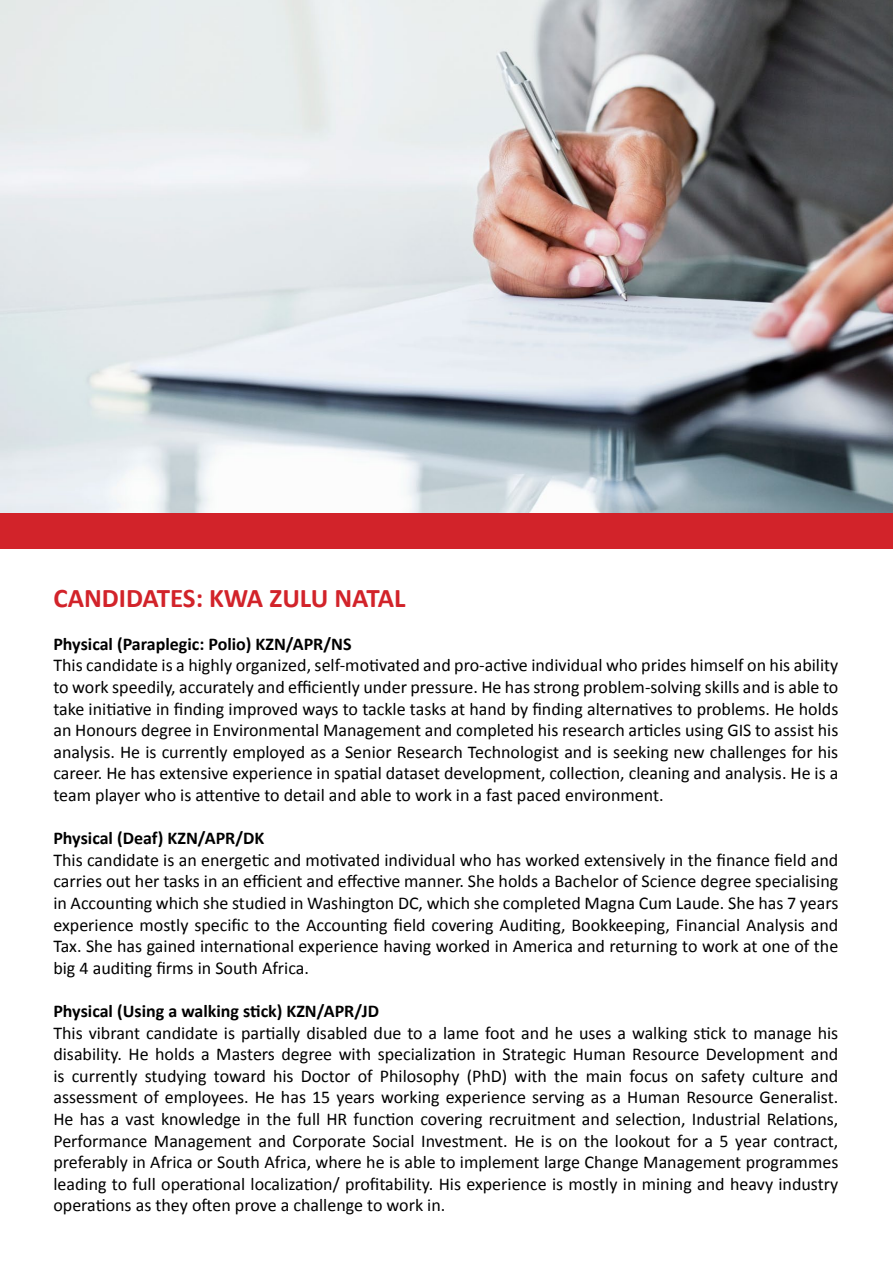
<style>
.page{position:relative;width:893px;height:1263px;background:#fff}
.page>*{position:absolute;margin:0;border:0;box-sizing:border-box;transform-origin:0 0}
.t1{font:700 27px "Calibri";color:#d2232a}
.t2{font:18px/21.6px "Calibri";color:#000;text-align:justify}
.t3{font:700 18px "Calibri";color:#000}
</style>
<div class="page">
<div style="left:0;top:512px;width:893px;height:37px;background:#d2232a"></div>
<img style="left:0;top:0;width:892px;height:512px">
<h1 class="t1" style="left:53px;top:580px;width:104px">CAN DIDATES</h1>
<h1 class="t1" style="left:196px;top:580px;width:102px">: KWA ZULU</h1>
<h1 class="t1" style="left:334px;top:580px;width:15px">NATAL</h1>
<p class="t3" style="left:53px;top:632px;width:300px">Physical (Paraplegic: Polio) KZN/APR/NS</p>
<p class="t2" style="left:53px;top:655px;width:786px">This candidate is a highly organized, self-motivated and pro-active individual who prides himself on his ability to work speedily, accurately and efficiently under pressure. He has strong problem-solving skills and is able to take initiative in finding improved ways to tackle tasks at hand by finding alternatives to problems. He holds an Honours degree in Environmental Management and completed his research articles using GIS to assist his analysis. He is currently employed as a Senior Research Technologist and is seeking new challenges for his career. He has extensive experience in spatial dataset development, collection, cleaning and analysis. He is a team player who is attentive to detail and able to work in a fast paced environment.</p>
<p class="t3" style="left:53px;top:827px;width:212px">Physical (Deaf) KZN/APR/DK</p>
<p class="t2" style="left:53px;top:849px;width:786px">This candidate is an energetic and motivated individual who has worked extensively in the finance field and carries out her tasks in an efficient and effective manner. She holds a Bachelor of Science degree specialising in Accounting which she studied in Washington DC, which she completed Magna Cum Laude. She has 7 years experience mostly specific to the Accounting field covering Auditing, Bookkeeping, Financial Analysis and Tax. She has gained international experience having worked in America and returning to work at one of the big 4 auditing firms in South Africa.</p>
<p class="t3" style="left:53px;top:999px;width:327px">Physical (Using a walking stick) KZN/APR/JD</p>
<p class="t2" style="left:53px;top:1022px;width:786px">This vibrant candidate is partially disabled due to a lame foot and he uses a walking stick to manage his disability. He holds a Masters degree with specialization in Strategic Human Resource Development and is currently studying toward his Doctor of Philosophy (PhD) with the main focus on safety culture and assessment of employees. He has 15 years working experience serving as a Human Resource Generalist.<br>He has a vast knowledge in the full HR function covering recruitment and selection, Industrial Relations, Performance Management and Corporate Social Investment. He is on the lookout for a 5 year contract, preferably in Africa or South Africa, where he is able to implement large Change Management programmes leading to full operational localization/ profitability. His experience is mostly in mining and heavy industry operations as they often prove a challenge to work in.</p>
</div>
